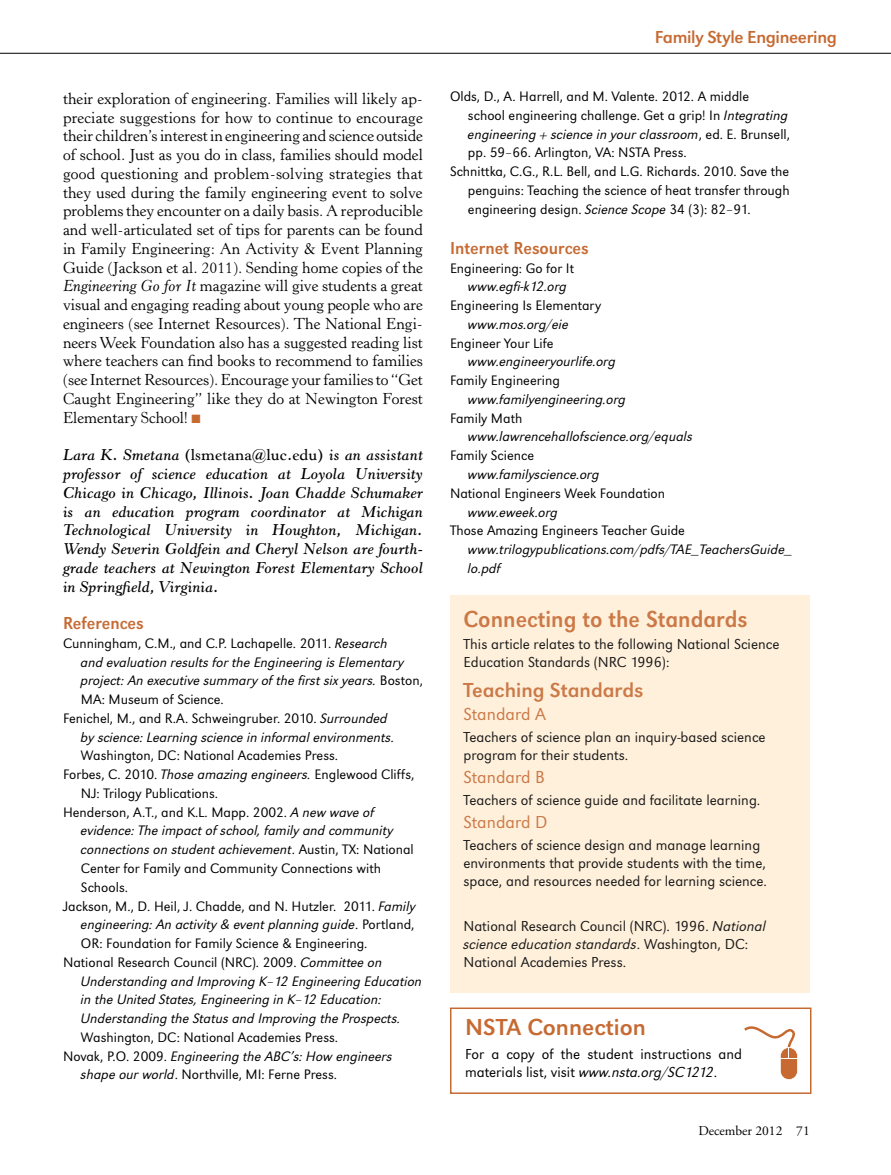
<style>
.page{position:relative;width:891px;height:1175px;background:#fff}
.page>*{position:absolute;margin:0;border:0;box-sizing:border-box;transform-origin:0 0}
.t1{font:24px "URW Grotesk TOT Reg Nar";color:#c66a32}
.t2{font:24px "URW Grotesk TOT";color:#c66a32}
.t3{font:21px "URW Grotesk TOT";color:#c66a32}
.t4{font:18px "URW Grotesk TOT Reg Nar";color:#c66a32}
.t5{font:300 18px "URW Grotesk TOT";color:#c66a32}
.t6{font:18px "URW Grotesk TOT";letter-spacing:-.02em;color:#c66a32}
.t7{font:15.75px/18.8px "Horley Old Style MT Std";color:#000;text-align:justify}
.t8{font:italic 600 15.75px/18.8px "Horley Old Style MT Pro";color:#000;text-align:justify}
.t9{font:300 15px/18px "URW Grotesk TOT";color:#000}
.t10{font:300 14.25px "URW Grotesk TOT";color:#000}
.t11{font:italic 300 14.25px/18.8px "URW Grotesk TOT";color:#000}
.t12{font:13.5px "Adobe Garamond Pro";color:#000}
.s1{font-style:italic}
.s2{color:#c66a32}
.s3{font-style:normal}
</style>
<div class="page">
<hr style="left:0;top:53px;width:891px;height:1px;background:#000">
<div style="left:450px;top:595px;width:360px;height:398px;background:#ffefd8"></div>
<div style="left:450px;top:1007px;width:362px;height:87px;border:2px solid #c66a32"></div>
<svg style="left:744px;top:1026px;width:54px;height:54px"></svg>
<p class="t7" style="left:63px;top:89px;width:362px">their exploration of engineering. Families will likely ap&shy;preciate suggestions for how to continue to encourage their children’s interest in engineering and science outside of school. Just as you do in class, families should model good questioning and problem-solving strategies that they used during the family engineering event to solve problems they encounter on a daily basis. A reproducible and well-articulated set of tips for parents can be found in Family Engineering: An Activity &amp; Event Planning Guide (Jackson et al. 2011). Sending home copies of the <span class="s1">Engineering Go for It</span> magazine will give students a great visual and engaging reading about young people who are engineers (see Internet Resources). The National Engi&shy;neers Week Foundation also has a suggested reading list where teachers can find books to recommend to families (see Internet Resources). Encourage your families to “Get Caught Engineering” like they do at Newington Forest Elementary School! <span class="s2">■</span></p>
<p class="t8" style="left:63px;top:446px;width:362px">Lara K. Smetana <span class="s3">(lsmetana@luc.edu)</span> is an assistant professor of science education at Loyola University Chicago in Chicago, Illinois. Joan Chadde Schumaker is an education program coordinator at Michigan Technological University in Houghton, Michigan.<br>Wendy Severin Goldfein and Cheryl Nelson are fourth&shy;grade teachers at Newington Forest Elementary School in Springfield, Virginia.</p>
<p class="t4" style="left:63px;top:612px;width:82px">References</p>
<p class="t10" style="left:63px;top:635px;width:326px">Cunningham, C.M., and C.P. Lachapelle. 2011. <span class="s1">Research</span></p>
<p class="t11" style="left:81px;top:652px;width:325px">and evaluation results for the Engineering is Elementary</p>
<p class="t11" style="left:81px;top:671px;width:343px">project: An executive summary of the first six years. <span class="s3">Boston,</span></p>
<p class="t10" style="left:81px;top:691px;width:144px">MA: Museum of Science.</p>
<p class="t10" style="left:63px;top:710px;width:326px">Fenichel, M., and R.A. Schweingruber. 2010. <span class="s1">Surrounded</span></p>
<p class="t11" style="left:81px;top:727px;width:315px">by science: Learning science in informal environments.</p>
<p class="t10" style="left:81px;top:747px;width:259px">Washington, DC: National Academies Press.</p>
<p class="t10" style="left:63px;top:766px;width:353px">Forbes, C. 2010. <span class="s1">Those amazing engineers.</span> Englewood Cliffs,</p>
<p class="t10" style="left:81px;top:785px;width:139px">NJ: Trilogy Publications.</p>
<p class="t10" style="left:63px;top:804px;width:313px">Henderson, A.T., and K.L. Mapp. 2002. <span class="s1">A new wave of</span></p>
<p class="t11" style="left:81px;top:821px;width:314px">evidence: The impact of school, family and community</p>
<p class="t11" style="left:81px;top:840px;width:334px">connections on student achievement<span class="s3">. Austin, TX: National</span></p>
<p class="t10" style="left:81px;top:860px;width:302px">Center for Family and Community Connections with</p>
<p class="t10" style="left:81px;top:879px;width:49px">Schools.</p>
<p class="t10" style="left:63px;top:897px;width:354px">Jackson, M., D. Heil, J. Chadde, and N. Hutzler. 2011. <span class="s1">Family</span></p>
<p class="t11" style="left:81px;top:915px;width:335px">engineering: An activity &amp; event planning guide<span class="s3">. Portland,</span></p>
<p class="t10" style="left:81px;top:935px;width:288px">OR: Foundation for Family Science &amp; Engineering.</p>
<p class="t10" style="left:63px;top:954px;width:321px">National Research Council (NRC). 2009. <span class="s1">Committee on</span></p>
<p class="t11" style="left:81px;top:971px;width:343px">Understanding and Improving K–12 Engineering Education</p>
<p class="t11" style="left:81px;top:990px;width:302px">in the United States, Engineering in K–12 Education:</p>
<p class="t11" style="left:81px;top:1008px;width:321px">Understanding the Status and Improving the Prospects.</p>
<p class="t10" style="left:81px;top:1029px;width:259px">Washington, DC: National Academies Press.</p>
<p class="t11" style="left:63px;top:1046px;width:331px"><span class="s3">Novak, P.O. 2009.</span> Engineering the ABC’s: How engineers</p>
<p class="t10" style="left:81px;top:1066px;width:258px"><span class="s1">shape our world</span>. Northville, MI: Ferne Press.</p>
<p class="t6" style="left:655px;top:27px;width:184px">Family Style Engineering</p>
<p class="t10" style="left:450px;top:88px;width:301px">Olds, D., A. Harrell, and M. Valente. 2012. A middle</p>
<p class="t10" style="left:468px;top:107px;width:322px">school engineering challenge. Get a grip! In <span class="s1">Integrating</span></p>
<p class="t11" style="left:468px;top:124px;width:324px">engineering + science in your classroom<span class="s3">, ed. E. Brunsell,</span></p>
<p class="t10" style="left:468px;top:144px;width:220px">pp. 59–66. Arlington, VA: NSTA Press.</p>
<p class="t10" style="left:450px;top:163px;width:341px">Schnittka, C.G., R.L. Bell, and L.G. Richards. 2010. Save the</p>
<p class="t10" style="left:468px;top:182px;width:323px">penguins: Teaching the science of heat transfer through</p>
<p class="t10" style="left:468px;top:201px;width:284px">engineering design. <span class="s1">Science Scope</span> 34 (3): 82–91.</p>
<p class="t4" style="left:450px;top:237px;width:140px">Internet Resources</p>
<p class="t10" style="left:450px;top:260px;width:126px">Engineering: Go for It</p>
<p class="t11" style="left:468px;top:277px;width:101px">www.egfi-k12.org</p>
<p class="t10" style="left:450px;top:297px;width:153px">Engineering Is Elementary</p>
<p class="t11" style="left:468px;top:315px;width:102px">www.mos.org/eie</p>
<p class="t10" style="left:450px;top:335px;width:105px">Engineer Your Life</p>
<p class="t11" style="left:468px;top:352px;width:149px">www.engineeryourlife.org</p>
<p class="t10" style="left:450px;top:372px;width:111px">Family Engineering</p>
<p class="t11" style="left:468px;top:390px;width:160px">www.familyengineering.org</p>
<p class="t10" style="left:450px;top:410px;width:74px">Family Math</p>
<p class="t11" style="left:468px;top:427px;width:226px">www.lawrencehallofscience.org/equals</p>
<p class="t10" style="left:450px;top:447px;width:86px">Family Science</p>
<p class="t11" style="left:468px;top:465px;width:133px">www.familyscience.org</p>
<p class="t10" style="left:450px;top:485px;width:217px">National Engineers Week Foundation</p>
<p class="t11" style="left:468px;top:502px;width:92px">www.eweek.org</p>
<p class="t10" style="left:450px;top:522px;width:236px">Those Amazing Engineers Teacher Guide</p>
<p class="t11" style="left:468px;top:540px;width:326px">www.trilogypublications.com/pdfs/TAE_TeachersGuide_ lo.pdf</p>
<h1 class="t1" style="left:464px;top:604px;width:286px">Connecting to the Standards</h1>
<p class="t9" style="left:464px;top:635px;width:317px">This article relates to the following National Science<br>Education Standards (NRC 1996):</p>
<h2 class="t3" style="left:464px;top:678px;width:182px">Teaching Standards</h2>
<p class="t5" style="left:464px;top:703px;width:84px">Standard A</p>
<p class="t9" style="left:464px;top:728px;width:304px">Teachers of science plan an inquiry-based science program for their students.</p>
<p class="t5" style="left:464px;top:766px;width:83px">Standard B</p>
<p class="t9" style="left:464px;top:791px;width:298px">Teachers of science guide and facilitate learning.</p>
<p class="t5" style="left:464px;top:811px;width:85px">Standard D</p>
<p class="t9" style="left:464px;top:836px;width:305px">Teachers of science design and manage learning environments that provide students with the time, space, and resources needed for learning science.</p>
<p class="t9" style="left:464px;top:917px;width:304px">National Research Council (NRC). 1996. <span class="s1">National science education standards</span>. Washington, DC:<br>National Academies Press.</p>
<h1 class="t2" style="left:465px;top:1013px;width:182px">NSTA Connection</h1>
<p class="t9" style="left:465px;top:1044px;width:279px">For a copy of the student instructions and materials list, visit <span class="s1">www.nsta.org/SC1212</span>.</p>
<p class="t12" style="left:698px;top:1122px;width:113px">December 2012 71</p>
</div>
